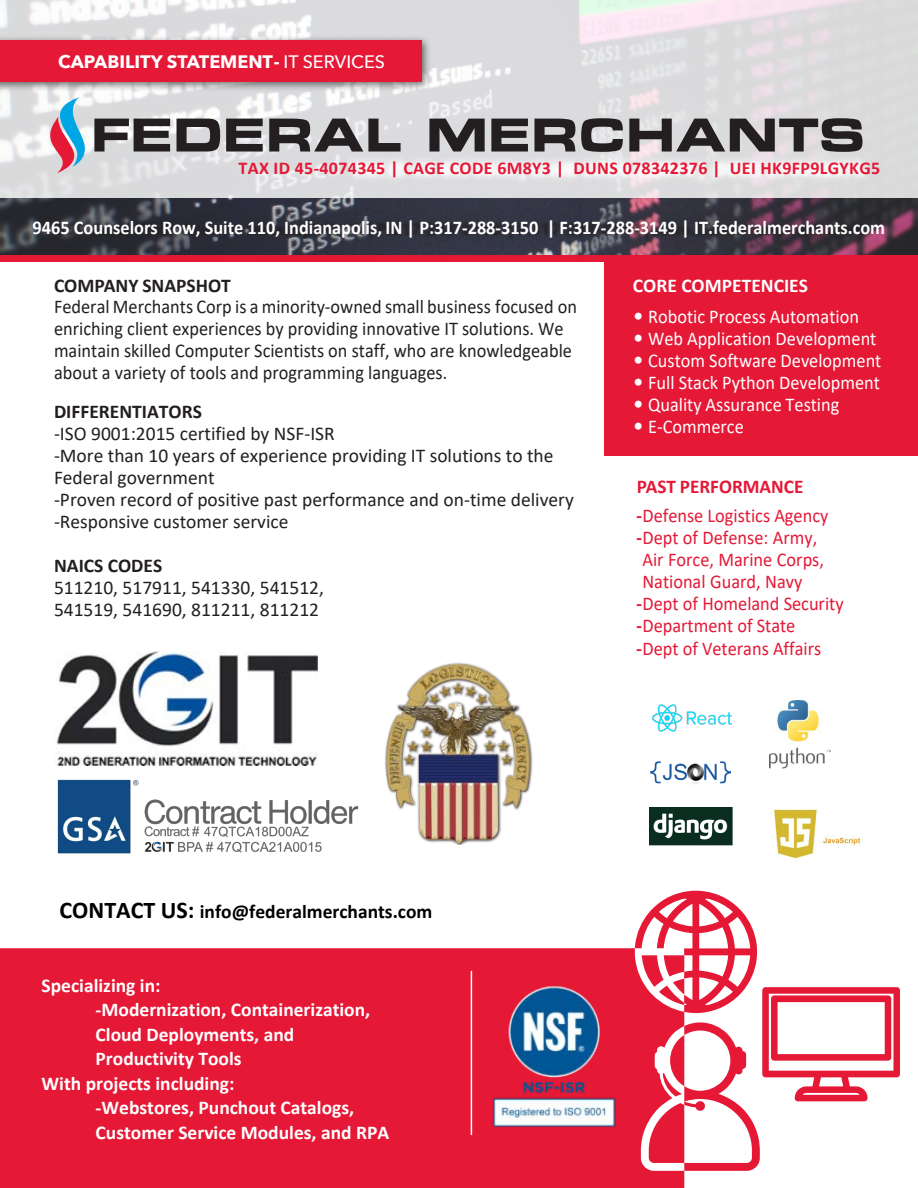
<style>
.page{position:relative;width:918px;height:1188px;background:#fff}
.page>*{position:absolute;margin:0;border:0;box-sizing:border-box;transform-origin:0 0}
.t1{font:19.5px/22px "Calibri";color:#231f20}
.t2{font:19.5px/21.8px "Calibri";color:#231f20;scale:.94 1}
.t3{font:700 19.5px "Calibri";color:#fff}
.t4{font:19.5px "Calibri";color:#e51836;scale:.94 1}
.t5{font:19.5px "Calibri";color:#fff;scale:.94 1}
.t6{font:700 19.5px "Calibri";color:#fff;scale:.94 1}
.t7{font:700 19.5px "Calibri";color:#000}
.t8{font:700 19.5px "Calibri";color:#e51836}
.t9{font:700 18px "Calibri";letter-spacing:.02em;color:#e51836}
.t10{font:700 18px "Avenir Next";color:#fff}
.s1{font-weight:500}
.s2{font-weight:700}
.s3{font-family:"Avenir Next";font-weight:600}
.s4{font-size:24px}
</style>
<div class="page">
<div style="left:0;top:948px;width:684px;height:240px;background:#e51836"></div>
<svg style="left:0;top:0;width:918px;height:197px;background:#e0dfe1"></svg>
<div style="left:0;top:35px;width:431px;height:57px;background:#231f20;opacity:.62"></div>
<div style="left:0;top:40px;width:421px;height:42px;background:#e51836"></div>
<div style="left:605px;top:261px;width:313px;height:195px;background:#e51836"></div>
<div style="left:0;top:256px;width:918px;height:6px;background:#e51836"></div>
<svg style="left:94px;top:119px;width:76px;height:33px;background:#6b6869"></svg>
<svg style="left:177px;top:119px;width:43px;height:33px"></svg>
<svg style="left:226px;top:119px;width:37px;height:33px"></svg>
<svg style="left:269px;top:119px;width:132px;height:33px;background:#7b797b"></svg>
<svg style="left:429px;top:119px;width:56px;height:33px;background:#5d5b5c"></svg>
<svg style="left:491px;top:119px;width:37px;height:33px"></svg>
<svg style="left:534px;top:119px;width:41px;height:33px"></svg>
<svg style="left:581px;top:118px;width:42px;height:34px"></svg>
<svg style="left:629px;top:118px;width:233px;height:34px;background:#797677"></svg>
<svg style="left:48px;top:97px;width:38px;height:76px;background:#aeabc0"></svg>
<div style="left:341px;top:153px;width:532px;height:35px;background:#fff;opacity:.75"></div>
<div style="left:33px;top:197px;width:852px;height:63px;background:#231f20;opacity:.75"></div>
<hr style="left:471px;top:971px;width:1px;height:164px;background:#fff">
<img style="left:770px;top:701px;width:60px;height:67px">
<img style="left:650px;top:761px;width:80px;height:23px">
<img style="left:649px;top:807px;width:83px;height:39px">
<img style="left:652px;top:704px;width:80px;height:28px">
<img style="left:774px;top:809px;width:87px;height:50px">
<svg style="left:635px;top:891px;width:265px;height:280px"></svg>
<div style="left:267px;top:1076px;width:105px;height:99px;background:#e51937"></div>
<img style="left:385px;top:662px;width:148px;height:183px">
<img style="left:55px;top:652px;width:263px;height:114px">
<img style="left:57px;top:779px;width:302px;height:75px">
<img style="left:488px;top:970px;width:133px;height:162px">
<p class="t10" style="left:58px;top:46px;width:328px">CAPABILITY STATEMENT- <span class="s1">IT SERVICES</span></p>
<p class="t9" style="left:239px;top:155px;width:643px">TAX ID 45-4074345 | CAGE CODE 6M8Y3 | DUNS 078342376 | UEI HK9FP9LGYKG5</p>
<p class="t6" style="left:33px;top:213px;width:908px">9465 Counselors Row, Suite 110, Indianapolis, IN | P:317-288-3150 | F:317-288-3149 | IT.federalmerchants.com</p>
<p class="t2" style="left:54px;top:274px;width:558px"><span class="s2">COMPANY SNAPSHOT<br></span>Federal Merchants Corp is a minority-owned small business focused on enriching client experiences by providing innovative IT solutions. We maintain skilled Computer Scientists on staff, who are knowledgeable about a variety of tools and programming languages.</p>
<p class="t1" style="left:54px;top:400px;width:521px"><span class="s2">DIFFERENTIATORS<br></span>-ISO 9001:2015 certified by NSF-ISR<br>-More than 10 years of experience providing IT solutions to the Federal government<br>-Proven record of positive past performance and on-time delivery -Responsive customer service</p>
<p class="t1" style="left:54px;top:554px;width:271px"><span class="s2">NAICS CODES<br></span>511210, 517911, 541330, 541512,<br>541519, 541690, 811211, 811212</p>
<p class="t3" style="left:633px;top:272px;width:177px">CORE COMPETENCIES</p>
<p class="t5" style="left:634px;top:303px;width:241px"><span class="s3">•</span> Robotic Process Automation</p>
<p class="t5" style="left:634px;top:325px;width:260px"><span class="s3">•</span> Web Application Development</p>
<p class="t5" style="left:634px;top:347px;width:265px"><span class="s3">•</span> Custom Software Development</p>
<p class="t5" style="left:634px;top:369px;width:264px"><span class="s3">•</span> Full Stack Python Development</p>
<p class="t5" style="left:634px;top:391px;width:221px"><span class="s3">•</span> Quality Assurance Testing</p>
<p class="t5" style="left:634px;top:413px;width:119px"><span class="s3">•</span> E-Commerce</p>
<p class="t8" style="left:637px;top:473px;width:168px">PAST PERFORMANCE</p>
<p class="t4" style="left:636px;top:502px;width:206px"><span class="s3">-</span>Defense Logistics Agency</p>
<p class="t4" style="left:636px;top:524px;width:194px"><span class="s3">-</span>Dept of Defense: Army,</p>
<p class="t4" style="left:642px;top:546px;width:195px">Air Force, Marine Corps,</p>
<p class="t4" style="left:642px;top:568px;width:172px">National Guard, Navy</p>
<p class="t4" style="left:636px;top:590px;width:222px"><span class="s3">-</span>Dept of Homeland Security</p>
<p class="t4" style="left:636px;top:612px;width:171px"><span class="s3">-</span>Department of State</p>
<p class="t4" style="left:636px;top:635px;width:198px"><span class="s3">-</span>Dept of Veterans Affairs</p>
<p class="t7" style="left:60px;top:897px;width:374px"><span class="s4">CONTACT US:</span> info@federalmerchants.com</p>
<p class="t3" style="left:42px;top:971px;width:120px">Specializing in:</p>
<p class="t3" style="left:96px;top:996px;width:276px">-Modernization, Containerization,</p>
<p class="t3" style="left:96px;top:1020px;width:200px">Cloud Deployments, and</p>
<p class="t3" style="left:96px;top:1045px;width:148px">Productivity Tools</p>
<p class="t3" style="left:42px;top:1069px;width:194px">With projects including:</p>
<p class="t3" style="left:96px;top:1094px;width:260px">-Webstores, Punchout Catalogs,</p>
<p class="t3" style="left:96px;top:1119px;width:295px">Customer Service Modules, and RPA</p>
</div>
